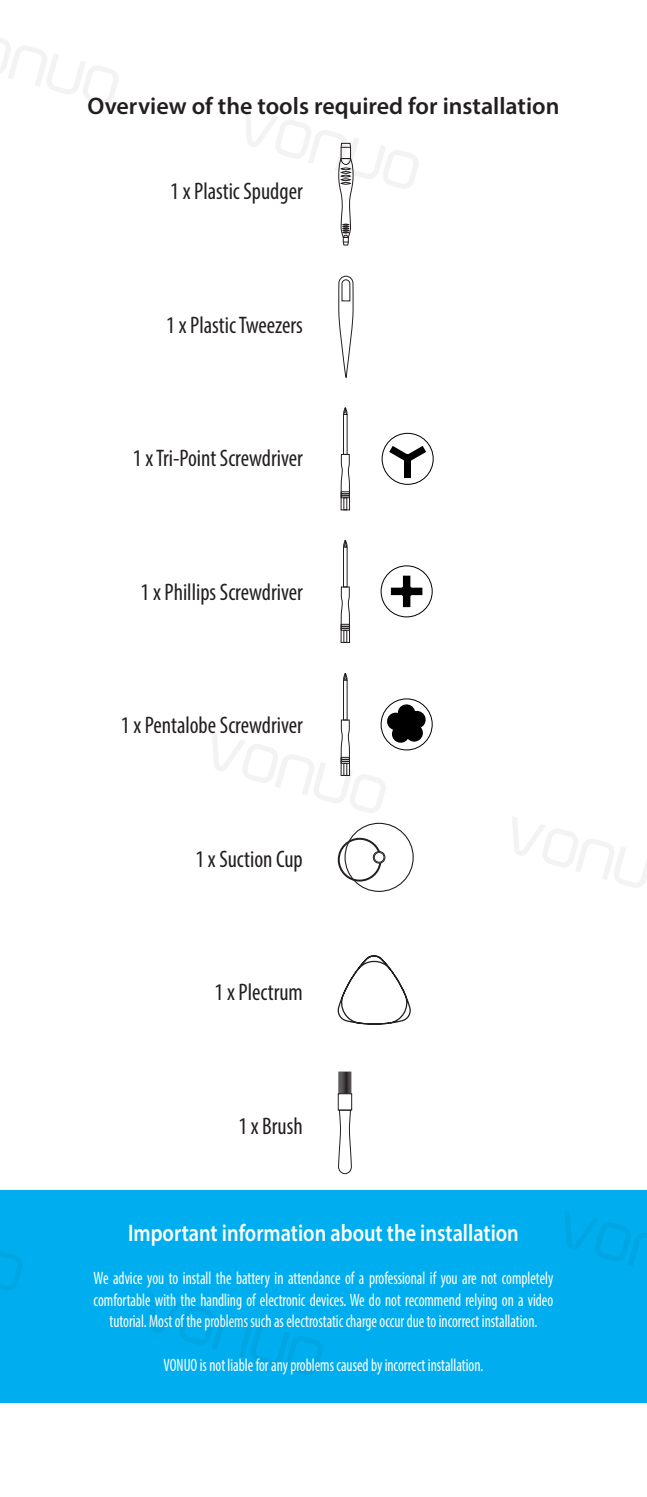
<style>
.page{position:relative;width:647px;height:1497px;background:#fff}
.page>*{position:absolute;margin:0;border:0;box-sizing:border-box;transform-origin:0 0}
.t1{font:condensed 24px "Myriad Pro";color:#231f20;scale:.96 1}
.t2{font:600 24px "Myriad Pro";color:#231f20}
.t3{font:600 24px "Myriad Pro";color:#fff;scale:.84 1}
.t4{font:condensed 18px/21.6px "Myriad Pro";color:#fff;text-align:center;scale:.84 1}
</style>
<div class="page">
<div style="left:0;top:1190px;width:646px;height:213px;background:#00aeef"></div>
<div style="left:344px;top:823px;width:69px;height:69px;border:1px solid #231f20;border-radius:50%"></div>
<svg style="left:337px;top:837px;width:48px;height:45px"></svg>
<div style="left:343px;top:414px;width:4px;height:41px;border:1px solid #231f20"></div>
<svg style="left:340px;top:454px;width:10px;height:56px"></svg>
<div style="left:343px;top:497px;width:4px;height:13px;border:1px solid #231f20"></div>
<svg style="left:343px;top:407px;width:4px;height:8px"></svg>
<div style="left:380px;top:565px;width:52px;height:52px;border:1px solid #000001;border-radius:50%"></div>
<svg style="left:390px;top:575px;width:33px;height:33px"></svg>
<div style="left:343px;top:547px;width:4px;height:40px;border:1px solid #231f20"></div>
<svg style="left:340px;top:586px;width:10px;height:57px"></svg>
<div style="left:343px;top:630px;width:4px;height:13px;border:1px solid #231f20"></div>
<svg style="left:343px;top:539px;width:4px;height:8px"></svg>
<svg style="left:380px;top:699px;width:52px;height:51px"></svg>
<div style="left:380px;top:698px;width:52px;height:52px;border:1px solid #000001;border-radius:50%"></div>
<div style="left:386px;top:704px;width:40px;height:40px;background:#000001;border:17px dashed #000001;border-radius:50%"></div>
<div style="left:343px;top:680px;width:4px;height:40px;border:1px solid #231f20"></div>
<svg style="left:343px;top:672px;width:4px;height:8px"></svg>
<svg style="left:337px;top:955px;width:74px;height:70px"></svg>
<svg style="left:337px;top:1071px;width:15px;height:103px"></svg>
<svg style="left:338px;top:276px;width:15px;height:102px"></svg>
<div style="left:381px;top:433px;width:52px;height:52px;border:1px solid #000001;border-radius:50%"></div>
<svg style="left:389px;top:446px;width:37px;height:15px"></svg>
<div style="left:404px;top:455px;width:7px;height:23px;background:#000001"></div>
<svg style="left:565px;top:1211px;width:81px;height:55px"></svg>
<svg style="left:0;top:38px;width:118px;height:66px"></svg>
<svg style="left:245px;top:108px;width:173px;height:138px"></svg>
<svg style="left:212px;top:719px;width:173px;height:94px"></svg>
<svg style="left:512px;top:817px;width:134px;height:70px"></svg>
<svg style="left:0;top:1252px;width:22px;height:38px"></svg>
<svg style="left:149px;top:1294px;width:173px;height:81px"></svg>
<h1 class="t2" style="left:87px;top:90px;width:473px">Overview of the tools required for installation</h1>
<h1 class="t1" style="left:170px;top:177px;width:140px">1 x Plastic Spudger</h1>
<h1 class="t1" style="left:166px;top:310px;width:144px">1 x Plastic Tweezers</h1>
<h1 class="t1" style="left:133px;top:444px;width:178px">1 x Tri-Point Screwdriver</h1>
<h1 class="t1" style="left:140px;top:577px;width:170px">1 x Phillips Screwdriver</h1>
<h1 class="t1" style="left:121px;top:711px;width:191px">1 x Pentalobe Screwdriver</h1>
<h1 class="t1" style="left:195px;top:844px;width:113px">1 x Suction Cup</h1>
<h1 class="t1" style="left:214px;top:978px;width:93px">1 x Plectrum</h1>
<h1 class="t1" style="left:238px;top:1111px;width:69px">1 x Brush</h1>
<h1 class="t3" style="left:128px;top:1217px;width:466px">Important information about the installation</h1>
<p class="t4" style="left:94px;top:1267px;width:548px">We advice you to install the battery in attendance of a professional if you are not completely comfortable with the handling of electronic devices. We do not recommend relying on a video tutorial. Most of the problems such as electrostatic charge occur due to incorrect installation.</p>
<p class="t4" style="left:163px;top:1353px;width:382px">VONUO is not liable for any problems caused by incorrect installation.</p>
</div>
